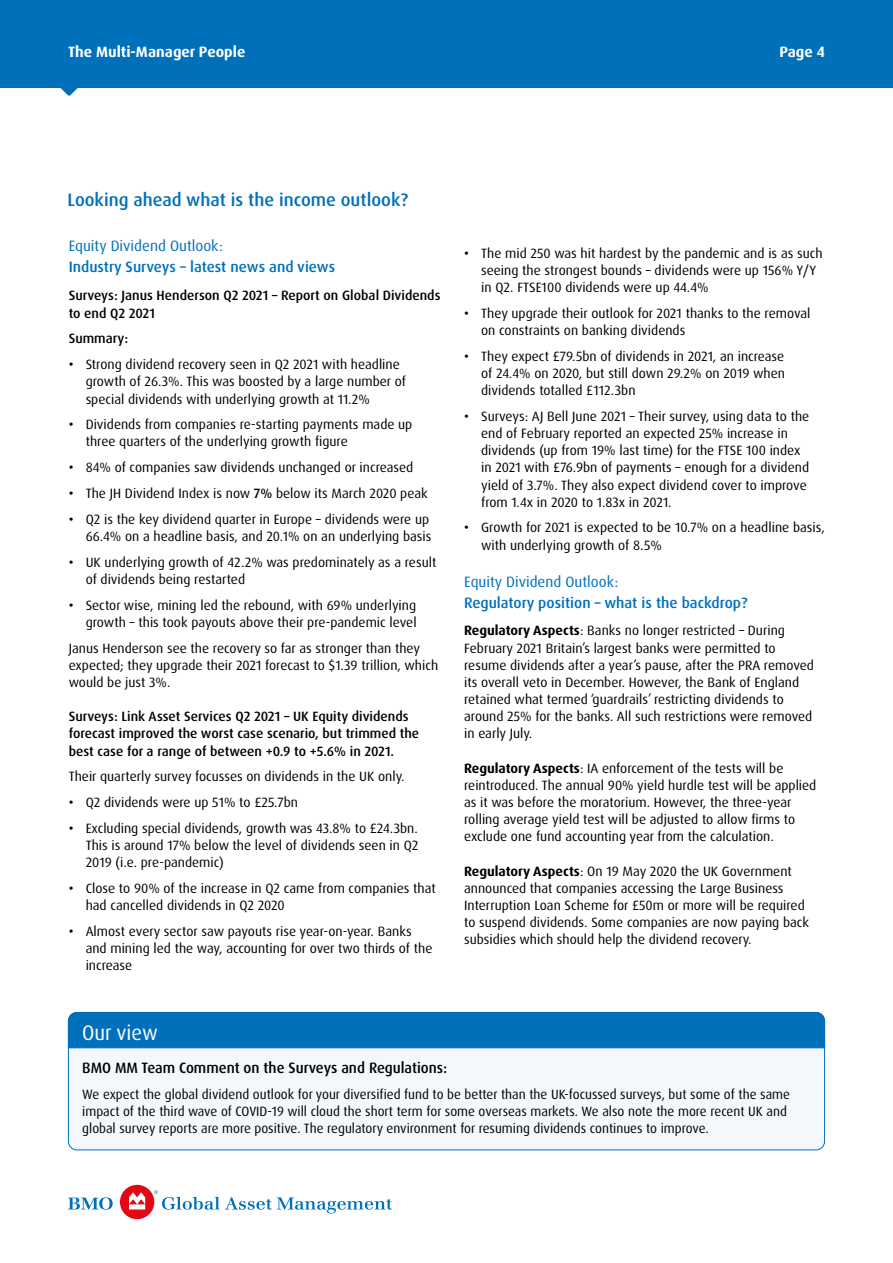
<style>
.page{position:relative;width:893px;height:1263px;background:#fff}
.page>*{position:absolute;margin:0;border:0;box-sizing:border-box;transform-origin:0 0}
.t1{font:21px "Dax Pro";color:#fff}
.t2{font:500 18px "Dax Pro";color:#0070ba}
.t3{font:500 15px "Dax Pro";color:#0070ba}
.t4{font:15px "Dax Pro";color:#0070ba}
.t5{font:500 15px "Dax Pro";color:#000}
.t6{font:700 15px "Dax Pro";color:#fff}
.t7{font:13.5px/17.1px "Dax Pro";color:#000}
.t8{font:500 13.5px/17.1px "Dax Pro";color:#000}
.s1{font-weight:500}
.s2{font-weight:700}
</style>
<div class="page">
<svg style="left:68px;top:1197px;width:45px;height:13px"></svg>
<div style="left:120px;top:1185px;width:34px;height:34px;background:#e30613;border-radius:50%"></div>
<svg style="left:129px;top:1192px;width:16px;height:17px"></svg>
<svg style="left:154px;top:1190px;width:238px;height:23px"></svg>
<div style="left:0;top:0;width:893px;height:88px;background:#0070ba"></div>
<div style="left:68px;top:1012px;width:757px;height:138px;background:#f4f7fc;border-radius:9px"></div>
<div style="left:68px;top:1012px;width:757px;height:36px;background:#0070ba"></div>
<p class="t6" style="left:68px;top:42px;width:179px">The Multi-Manager People</p>
<p class="t6" style="left:779px;top:42px;width:47px">Page 4</p>
<h2 class="t2" style="left:68px;top:188px;width:342px">Looking ahead what is the income outlook?</h2>
<p class="t4" style="left:69px;top:236px;width:156px">Equity Dividend Outlook:</p>
<p class="t3" style="left:69px;top:257px;width:268px">Industry Surveys – latest news and views</p>
<p class="t8" style="left:69px;top:287px;width:373px">Surveys: Janus Henderson Q2 2021 – Report on Global Dividends to end Q2 2021</p>
<p class="t8" style="left:69px;top:330px;width:61px">Summary:</p>
<p class="t7" style="left:86px;top:356px;width:322px;text-indent:-17px"><span class="s1">•</span> Strong dividend recovery seen in Q2 2021 with headline growth of 26.3%. This was boosted by a large number of special dividends with underlying growth at 11.2%</p>
<p class="t7" style="left:86px;top:416px;width:328px;text-indent:-17px"><span class="s1">•</span> Dividends from companies re-starting payments made up three quarters of the underlying growth figure</p>
<p class="t7" style="left:69px;top:459px;width:346px"><span class="s1">•</span> 84% of companies saw dividends unchanged or increased</p>
<p class="t7" style="left:69px;top:485px;width:361px"><span class="s1">•</span> The JH Dividend Index is now <span class="s1">7%</span> below its March 2020 peak</p>
<p class="t7" style="left:69px;top:511px;width:364px;text-align:right"><span class="s1">•</span> Q2 is the key dividend quarter in Europe – dividends were up<br>66.4% on a headline basis, and 20.1% on an underlying basis</p>
<p class="t7" style="left:86px;top:553px;width:352px;text-indent:-17px"><span class="s1">•</span> UK underlying growth of 42.2% was predominately as a result of dividends being restarted</p>
<p class="t7" style="left:69px;top:596px;width:349px;text-align:right"><span class="s1">•</span> Sector wise, mining led the rebound, with 69% underlying growth – this took payouts above their pre-pandemic level</p>
<p class="t7" style="left:69px;top:639px;width:371px">Janus Henderson see the recovery so far as stronger than they expected; they upgrade their 2021 forecast to $1.39 trillion, which would be just 3%.</p>
<p class="t8" style="left:69px;top:708px;width:352px">Surveys: Link Asset Services Q2 2021 – UK Equity dividends forecast improved the worst case scenario, but trimmed the best case for a range of between +0.9 to +5.6% in 2021.</p>
<p class="t7" style="left:69px;top:768px;width:337px">Their quarterly survey focusses on dividends in the UK only.</p>
<p class="t7" style="left:69px;top:794px;width:231px"><span class="s1">•</span> Q2 dividends were up 51% to £25.7bn</p>
<p class="t7" style="left:86px;top:820px;width:334px;text-align:justify;text-indent:-17px"><span class="s1">•</span> Excluding special dividends, growth was 43.8% to £24.3bn.<br>This is around 17% below the level of dividends seen in Q2<br>2019 (i.e. pre-pandemic)</p>
<p class="t7" style="left:86px;top:880px;width:351px;text-indent:-17px"><span class="s1">•</span> Close to 90% of the increase in Q2 came from companies that had cancelled dividends in Q2 2020</p>
<p class="t7" style="left:86px;top:923px;width:348px;text-indent:-17px"><span class="s1">•</span> Almost every sector saw payouts rise year-on-year. Banks and mining led the way, accounting for over two thirds of the increase</p>
<p class="t7" style="left:481px;top:244px;width:343px;text-indent:-17px"><span class="s1">•</span> The mid 250 was hit hardest by the pandemic and is as such seeing the strongest bounds – dividends were up 156% Y/Y in Q2. FTSE100 dividends were up 44.4%</p>
<p class="t7" style="left:481px;top:305px;width:331px;text-indent:-17px"><span class="s1">•</span> They upgrade their outlook for 2021 thanks to the removal on constraints on banking dividends</p>
<p class="t7" style="left:481px;top:348px;width:305px;text-align:justify;text-indent:-17px"><span class="s1">•</span> They expect £79.5bn of dividends in 2021, an increase of 24.4% on 2020, but still down 29.2% on 2019 when dividends totalled £112.3bn</p>
<p class="t7" style="left:481px;top:408px;width:330px;text-indent:-17px"><span class="s1">•</span> Surveys: AJ Bell June 2021 – Their survey, using data to the end of February reported an expected 25% increase in dividends (up from 19% last time) for the FTSE 100 index in 2021 with £76.9bn of payments – enough for a dividend yield of 3.7%. They also expect dividend cover to improve from 1.4x in 2020 to 1.83x in 2021.</p>
<p class="t7" style="left:481px;top:519px;width:345px;text-indent:-17px"><span class="s1">•</span> Growth for 2021 is expected to be 10.7% on a headline basis, with underlying growth of 8.5%</p>
<p class="t4" style="left:464px;top:573px;width:156px">Equity Dividend Outlook:</p>
<p class="t3" style="left:464px;top:594px;width:285px">Regulatory position – what is the backdrop?</p>
<p class="t7" style="left:464px;top:622px;width:351px"><span class="s2">Regulatory Aspects</span>: Banks no longer restricted – During February 2021 Britain’s largest banks were permitted to resume dividends after a year’s pause, after the PRA removed its overall veto in December. However, the Bank of England retained what termed ‘guardrails’ restricting dividends to around 25% for the banks. All such restrictions were removed in early July.</p>
<p class="t7" style="left:464px;top:759px;width:354px"><span class="s2">Regulatory Aspects</span>: IA enforcement of the tests will be reintroduced. The annual 90% yield hurdle test will be applied as it was before the moratorium. However, the three-year rolling average yield test will be adjusted to allow firms to exclude one fund accounting year from the calculation.</p>
<p class="t7" style="left:464px;top:862px;width:346px"><span class="s2">Regulatory Aspects</span>: On 19 May 2020 the UK Government announced that companies accessing the Large Business Interruption Loan Scheme for £50m or more will be required to suspend dividends. Some companies are now paying back subsidies which should help the dividend recovery.</p>
<h1 class="t1" style="left:82px;top:1019px;width:77px">Our view</h1>
<p class="t5" style="left:82px;top:1058px;width:366px">BMO MM Team Comment on the Surveys and Regulations:</p>
<p class="t7" style="left:82px;top:1086px;width:709px">We expect the global dividend outlook for your diversified fund to be better than the UK-focussed surveys, but some of the same impact of the third wave of COVID-19 will cloud the short term for some overseas markets. We also note the more recent UK and global survey reports are more positive. The regulatory environment for resuming dividends continues to improve.</p>
</div>
